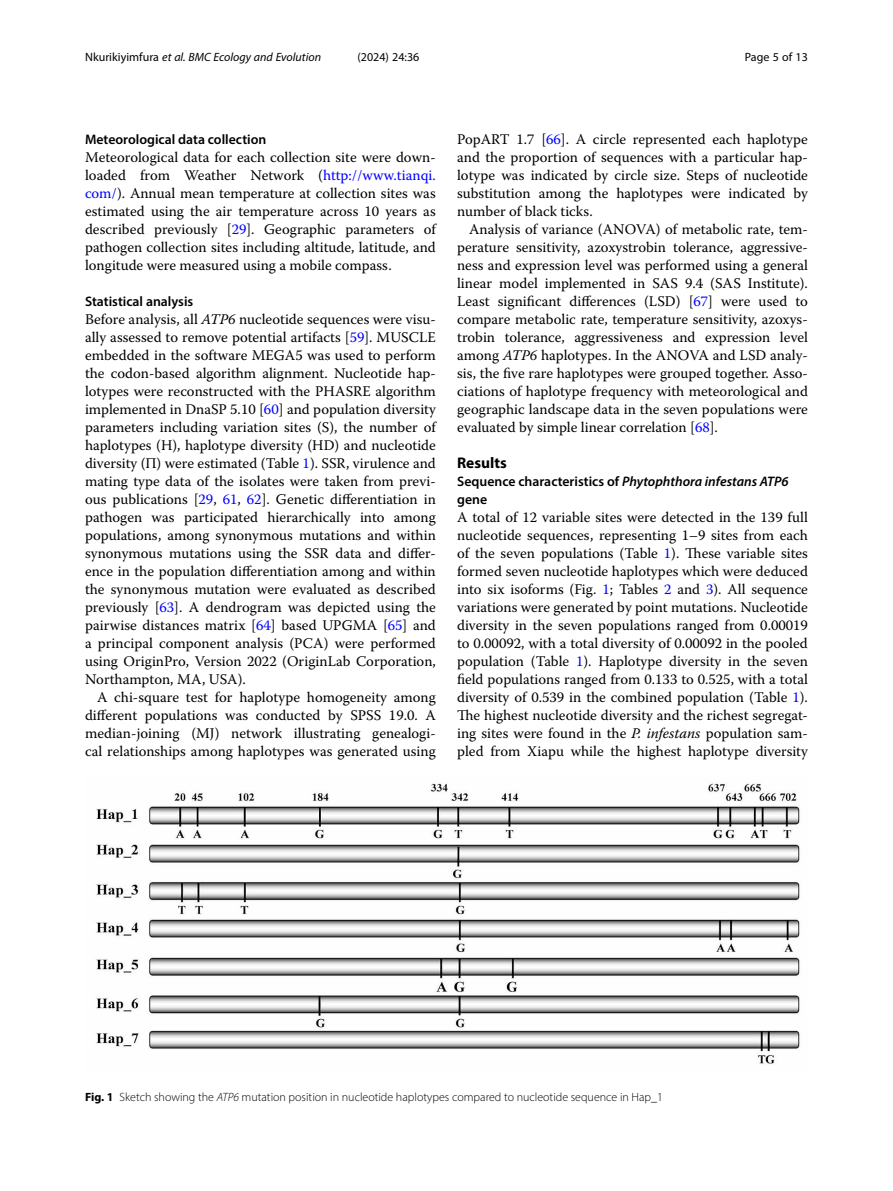
<style>
.page{position:relative;width:893px;height:1191px;background:#fff}
.page>*{position:absolute;margin:0;border:0;box-sizing:border-box;transform-origin:0 0}
.Head_1{font:700 15.45px "Myriad Pro";color:#000}
.Body_Text{font:14.7px/18px "Warnock Pro";color:#000;text-align:justify}
.Body_Text_Indent{font:14.7px/18px "Warnock Pro";color:#000;text-align:justify}
.Head_2_After_1{font:600 13.8px/18px "Myriad Pro";color:#000}
.Head_2{font:600 13.8px "Myriad Pro";color:#000}
.Figure_Caption{font:300 12px "Myriad Pro";color:#000}
.t1{font:italic 12px "Myriad Pro";color:#000}
.t2{font:12px "Myriad Pro";color:#000}
.s1{font-style:normal}
.s2{color:#00f}
.s3{font-style:italic}
.s4{font-weight:700}
</style>
<div class="page">
<img style="left:96px;top:783px;width:704px;height:281px">
<p class="t1" style="left:85px;top:50px;width:238px"><span class="s1">Nkurikiyimfura</span> et al. BMC Ecology and Evolution</p>
<p class="t2" style="left:358px;top:50px;width:63px">(2024) 24:36</p>
<p class="t2" style="left:745px;top:50px;width:65px">Page 5 of 13</p>
<p class="Head_2" style="left:85px;top:131px;width:183px">Meteorological data collection</p>
<p class="Body_Text" style="left:85px;top:148px;width:352px">Meteorological data for each collection site were down&shy;loaded from Weather Network (<span class="s2">http://www.tianqi. com/</span>). Annual mean temperature at collection sites was estimated using the air temperature across 10 years as described previously [<span class="s2">29</span>]. Geographic parameters of pathogen collection sites including altitude, latitude, and longitude were measured using a mobile compass.</p>
<p class="Head_2" style="left:85px;top:293px;width:110px">Statistical analysis</p>
<p class="Body_Text" style="left:85px;top:310px;width:352px">Before analysis, all <span class="s3">ATP6</span> nucleotide sequences were visu&shy;ally assessed to remove potential artifacts [<span class="s2">59</span>]. MUSCLE embedded in the software MEGA5 was used to perform the codon-based algorithm alignment. Nucleotide hap&shy;lotypes were reconstructed with the PHASRE algorithm implemented in DnaSP 5.10 [<span class="s2">60</span>] and population diversity parameters including variation sites (S), the number of haplotypes (H), haplotype diversity (HD) and nucleotide diversity (Π) were estimated (Table <span class="s2">1</span>). SSR, virulence and mating type data of the isolates were taken from previ&shy;ous publications [<span class="s2">29</span>, <span class="s2">61</span>, <span class="s2">62</span>]. Genetic differentiation in pathogen was participated hierarchically into among populations, among synonymous mutations and within synonymous mutations using the SSR data and differ&shy;ence in the population differentiation among and within the synonymous mutation were evaluated as described previously [<span class="s2">63</span>]. A dendrogram was depicted using the pairwise distances matrix [<span class="s2">64</span>] based UPGMA [<span class="s2">65</span>] and a principal component analysis (PCA) were performed using OriginPro, Version 2022 (OriginLab Corporation, Northampton, MA, USA).</p>
<p class="Body_Text_Indent" style="left:85px;top:688px;width:352px;text-indent:12px">A chi-square test for haplotype homogeneity among different populations was conducted by SPSS 19.0. A median-joining (MJ) network illustrating genealogi&shy;cal relationships among haplotypes was generated using</p>
<p class="Body_Text_Indent" style="left:457px;top:130px;width:352px">PopART 1.7 [<span class="s2">66</span>]. A circle represented each haplotype and the proportion of sequences with a particular hap&shy;lotype was indicated by circle size. Steps of nucleotide substitution among the haplotypes were indicated by number of black ticks.</p>
<p class="Body_Text_Indent" style="left:457px;top:220px;width:352px;text-indent:12px">Analysis of variance (ANOVA) of metabolic rate, tem&shy;perature sensitivity, azoxystrobin tolerance, aggressive&shy;ness and expression level was performed using a general linear model implemented in SAS 9.4 (SAS Institute).<br>Least significant differences (LSD) [<span class="s2">67</span>] were used to compare metabolic rate, temperature sensitivity, azoxys&shy;trobin tolerance, aggressiveness and expression level among <span class="s3">ATP6</span> haplotypes. In the ANOVA and LSD analy&shy;sis, the five rare haplotypes were grouped together. Asso&shy;ciations of haplotype frequency with meteorological and geographic landscape data in the seven populations were evaluated by simple linear correlation [<span class="s2">68</span>].</p>
<p class="Head_1" style="left:457px;top:453px;width:51px">Results</p>
<p class="Head_2_After_1" style="left:457px;top:472px;width:333px">Sequence characteristics of <span class="s3">Phytophthora infestans ATP6 </span>gene</p>
<p class="Body_Text" style="left:457px;top:508px;width:352px">A total of 12 variable sites were detected in the 139 full nucleotide sequences, representing 1–9 sites from each of the seven populations (Table <span class="s2">1</span>). These variable sites formed seven nucleotide haplotypes which were deduced into six isoforms (Fig. <span class="s2">1</span>; Tables <span class="s2">2</span> and <span class="s2">3</span>). All sequence variations were generated by point mutations. Nucleotide diversity in the seven populations ranged from 0.00019 to 0.00092, with a total diversity of 0.00092 in the pooled population (Table <span class="s2">1</span>). Haplotype diversity in the seven field populations ranged from 0.133 to 0.525, with a total diversity of 0.539 in the combined population (Table <span class="s2">1</span>).<br>The highest nucleotide diversity and the richest segregat&shy;ing sites were found in the <span class="s3">P. infestans</span> population sam&shy;pled from Xiapu while the highest haplotype diversity</p>
<p class="Figure_Caption" style="left:85px;top:1089px;width:580px"><span class="s4">Fig. 1</span> Sketch showing the <span class="s3">ATP6</span> mutation position in nucleotide haplotypes compared to nucleotide sequence in Hap_1</p>
</div>
